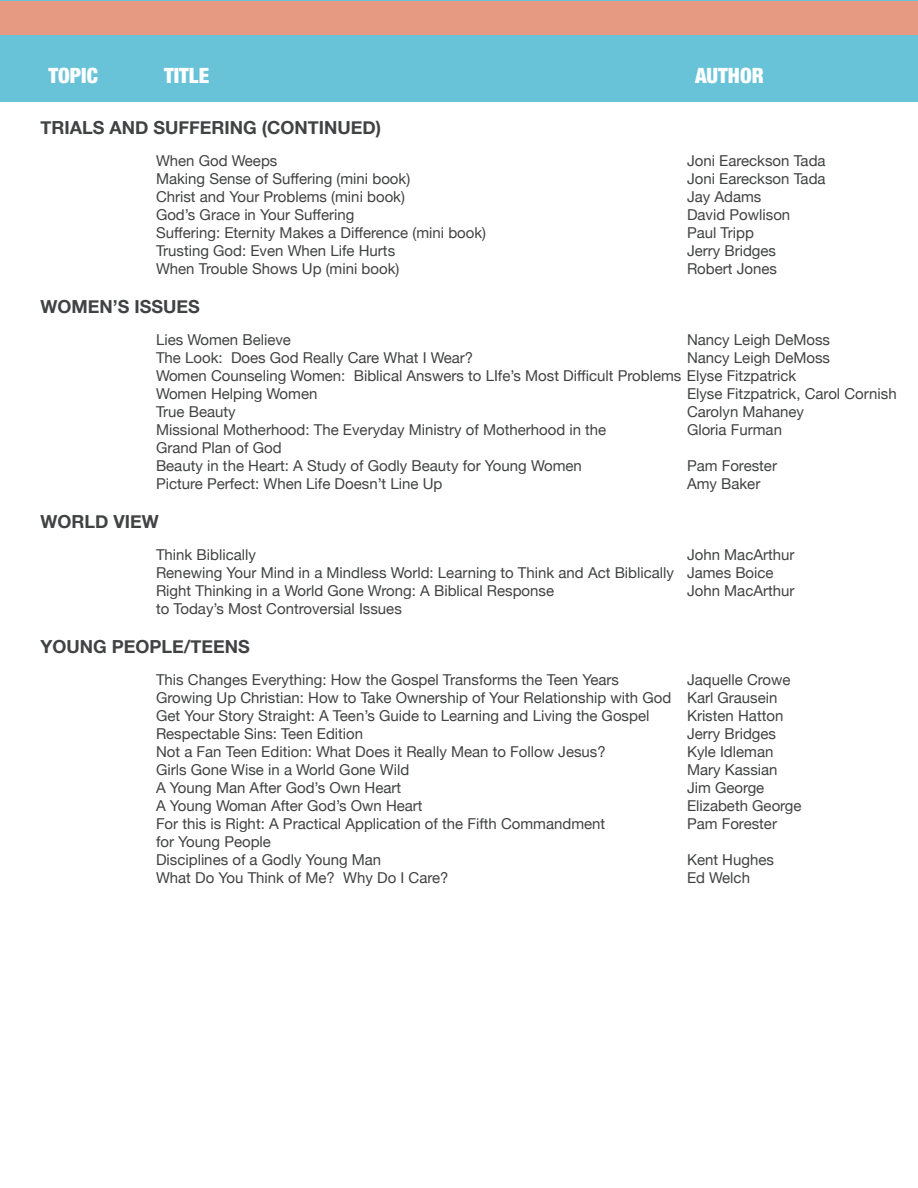
<style>
.page{position:relative;width:918px;height:1188px;background:#fff}
.page>*{position:absolute;margin:0;border:0;box-sizing:border-box;transform-origin:0 0}
.t1{font:900 condensed 21px "Helvetica Neue";color:#fff}
.topic{font:700 18px "Helvetica Neue";color:#414243}
.Titles{font:15px "Helvetica Neue";color:#414243}
</style>
<div class="page">
<div style="left:0;top:0;width:918px;height:102px;background:#68c3d8"></div>
<div style="left:0;top:1px;width:918px;height:34px;background:#e69a82"></div>
<h1 class="t1" style="left:49px;top:58px;width:51px">TOPIC</h1>
<h1 class="t1" style="left:164px;top:58px;width:47px">TITLE</h1>
<h1 class="t1" style="left:695px;top:58px;width:70px">AUTHOR</h1>
<p class="topic" style="left:40px;top:111px;width:342px">TRIALS AND SUFFERING (CONTINUED)</p>
<p class="Titles" style="left:156px;top:148px;width:123px">When God Weeps</p>
<p class="Titles" style="left:687px;top:148px;width:140px">Joni Eareckson Tada</p>
<p class="Titles" style="left:156px;top:166px;width:256px">Making Sense of Suffering (mini book)</p>
<p class="Titles" style="left:687px;top:166px;width:140px">Joni Eareckson Tada</p>
<p class="Titles" style="left:156px;top:184px;width:250px">Christ and Your Problems (mini book)</p>
<p class="Titles" style="left:687px;top:184px;width:76px">Jay Adams</p>
<p class="Titles" style="left:156px;top:202px;width:200px">God’s Grace in Your Suffering</p>
<p class="Titles" style="left:687px;top:202px;width:105px">David Powlison</p>
<p class="Titles" style="left:156px;top:220px;width:332px">Suffering: Eternity Makes a Difference (mini book)</p>
<p class="Titles" style="left:687px;top:220px;width:68px">Paul Tripp</p>
<p class="Titles" style="left:156px;top:238px;width:241px">Trusting God: Even When Life Hurts</p>
<p class="Titles" style="left:687px;top:238px;width:91px">Jerry Bridges</p>
<p class="Titles" style="left:156px;top:256px;width:245px">When Trouble Shows Up (mini book)</p>
<p class="Titles" style="left:687px;top:256px;width:92px">Robert Jones</p>
<p class="topic" style="left:40px;top:291px;width:161px">WOMEN’S ISSUES</p>
<p class="Titles" style="left:156px;top:327px;width:136px">Lies Women Believe</p>
<p class="Titles" style="left:687px;top:327px;width:145px">Nancy Leigh DeMoss</p>
<p class="Titles" style="left:156px;top:345px;width:319px">The Look: Does God Really Care What I Wear?</p>
<p class="Titles" style="left:687px;top:345px;width:145px">Nancy Leigh DeMoss</p>
<p class="Titles" style="left:156px;top:363px;width:642px">Women Counseling Women: Biblical Answers to LIfe’s Most Difficult Problems Elyse Fitzpatrick</p>
<p class="Titles" style="left:156px;top:381px;width:163px">Women Helping Women</p>
<p class="Titles" style="left:687px;top:381px;width:211px">Elyse Fitzpatrick, Carol Cornish</p>
<p class="Titles" style="left:156px;top:399px;width:81px">True Beauty</p>
<p class="Titles" style="left:687px;top:399px;width:118px">Carolyn Mahaney</p>
<p class="Titles" style="left:156px;top:417px;width:452px">Missional Motherhood: The Everyday Ministry of Motherhood in the</p>
<p class="Titles" style="left:687px;top:417px;width:97px">Gloria Furman</p>
<p class="Titles" style="left:156px;top:435px;width:127px">Grand Plan of God</p>
<p class="Titles" style="left:156px;top:453px;width:427px">Beauty in the Heart: A Study of Godly Beauty for Young Women</p>
<p class="Titles" style="left:687px;top:453px;width:92px">Pam Forester</p>
<p class="Titles" style="left:156px;top:471px;width:288px">Picture Perfect: When Life Doesn’t Line Up</p>
<p class="Titles" style="left:687px;top:471px;width:75px">Amy Baker</p>
<p class="topic" style="left:40px;top:506px;width:120px">WORLD VIEW</p>
<p class="Titles" style="left:156px;top:542px;width:102px">Think Biblically</p>
<p class="Titles" style="left:687px;top:542px;width:109px">John MacArthur</p>
<p class="Titles" style="left:156px;top:560px;width:619px">Renewing Your Mind in a Mindless World: Learning to Think and Act Biblically James Boice</p>
<p class="Titles" style="left:156px;top:578px;width:400px">Right Thinking in a World Gone Wrong: A Biblical Response</p>
<p class="Titles" style="left:687px;top:578px;width:109px">John MacArthur</p>
<p class="Titles" style="left:156px;top:596px;width:247px">to Today’s Most Controversial Issues</p>
<p class="topic" style="left:40px;top:631px;width:211px">YOUNG PEOPLE/TEENS</p>
<p class="Titles" style="left:156px;top:667px;width:465px">This Changes Everything: How the Gospel Transforms the Teen Years</p>
<p class="Titles" style="left:687px;top:667px;width:105px">Jaquelle Crowe</p>
<p class="Titles" style="left:156px;top:685px;width:623px">Growing Up Christian: How to Take Ownership of Your Relationship with God Karl Grausein</p>
<p class="Titles" style="left:156px;top:703px;width:495px">Get Your Story Straight: A Teen’s Guide to Learning and Living the Gospel</p>
<p class="Titles" style="left:687px;top:703px;width:98px">Kristen Hatton</p>
<p class="Titles" style="left:156px;top:721px;width:209px">Respectable Sins: Teen Edition</p>
<p class="Titles" style="left:687px;top:721px;width:91px">Jerry Bridges</p>
<p class="Titles" style="left:156px;top:739px;width:451px">Not a Fan Teen Edition: What Does it Really Mean to Follow Jesus?</p>
<p class="Titles" style="left:687px;top:739px;width:88px">Kyle Idleman</p>
<p class="Titles" style="left:156px;top:757px;width:255px">Girls Gone Wise in a World Gone Wild</p>
<p class="Titles" style="left:687px;top:757px;width:92px">Mary Kassian</p>
<p class="Titles" style="left:156px;top:775px;width:247px">A Young Man After God’s Own Heart</p>
<p class="Titles" style="left:687px;top:775px;width:79px">Jim George</p>
<p class="Titles" style="left:156px;top:793px;width:268px">A Young Woman After God’s Own Heart</p>
<p class="Titles" style="left:687px;top:793px;width:116px">Elizabeth George</p>
<p class="Titles" style="left:156px;top:811px;width:451px">For this is Right: A Practical Application of the Fifth Commandment</p>
<p class="Titles" style="left:687px;top:811px;width:92px">Pam Forester</p>
<p class="Titles" style="left:156px;top:829px;width:117px">for Young People</p>
<p class="Titles" style="left:156px;top:847px;width:227px">Disciplines of a Godly Young Man</p>
<p class="Titles" style="left:687px;top:847px;width:88px">Kent Hughes</p>
<p class="Titles" style="left:156px;top:865px;width:294px">What Do You Think of Me? Why Do I Care?</p>
<p class="Titles" style="left:687px;top:865px;width:65px">Ed Welch</p>
</div>
